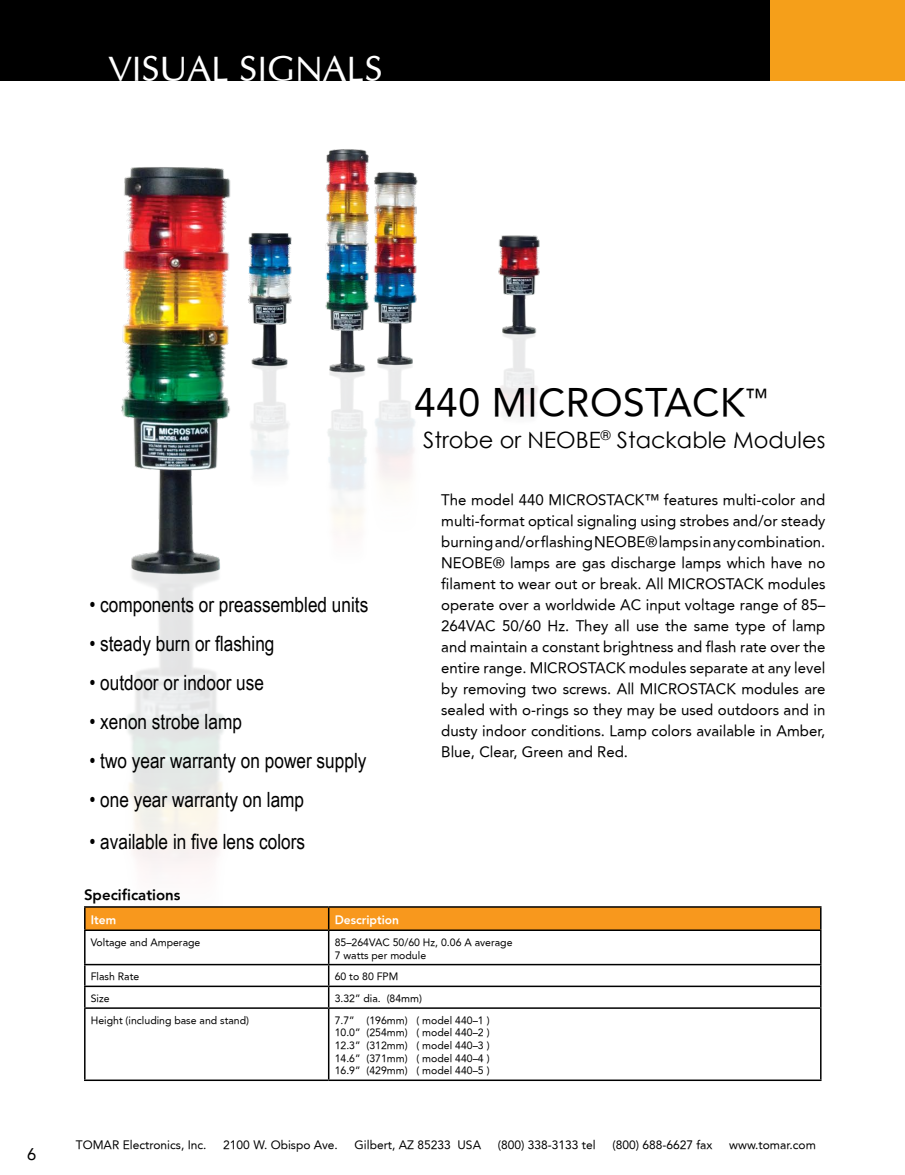
<style>
.page{position:relative;width:905px;height:1175px;background:#fff}
.page>*{position:absolute;margin:0;border:0;box-sizing:border-box;transform-origin:0 0}
.t1{font:39px "Avenir";letter-spacing:.01em;color:#000}
.t2{font:36px "Optima";color:#fff}
.t3{font:22.5px "Century Gothic";color:#000}
.t4{font:21px "Arial Narrow";color:#000}
.t5{font:15px/21px "Avenir";color:#000;text-align:justify}
.t6{font:800 15px "Avenir";color:#000}
.t7{font:12px "Avenir";color:#000}
.t8{font:800 12px "Avenir";color:#fff}
.t9{font:10.5px/12.6px "Avenir";color:#000}
</style>
<div class="page">
<div style="left:766px;top:0;width:138px;height:81px;background:#f59f1a"></div>
<div style="left:0;top:0;width:770px;height:81px;background:#000"></div>
<hr style="left:904px;top:0;width:1px;height:81px;background:#f59f1a">
<img style="left:121px;top:149px;width:419px;height:814px">
<hr style="left:84px;top:906px;width:245px;height:1px;background:#000">
<hr style="left:84px;top:907px;width:2px;height:22px;background:#000">
<hr style="left:329px;top:906px;width:492px;height:1px;background:#000">
<div style="left:85px;top:907px;width:736px;height:22px;background:#f8981d"></div>
<hr style="left:84px;top:929px;width:245px;height:2px;background:#000">
<hr style="left:84px;top:931px;width:2px;height:32px;background:#000">
<hr style="left:329px;top:929px;width:492px;height:2px;background:#000">
<hr style="left:328px;top:931px;width:1px;height:32px;background:#000">
<hr style="left:820px;top:931px;width:1px;height:32px;background:#000">
<hr style="left:84px;top:963px;width:245px;height:2px;background:#000">
<hr style="left:84px;top:965px;width:2px;height:20px;background:#000">
<hr style="left:329px;top:963px;width:492px;height:2px;background:#000">
<hr style="left:84px;top:985px;width:245px;height:2px;background:#000">
<hr style="left:84px;top:987px;width:2px;height:20px;background:#000">
<hr style="left:329px;top:985px;width:492px;height:2px;background:#000">
<svg style="left:328px;top:965px;width:1px;height:42px"></svg>
<svg style="left:820px;top:965px;width:1px;height:42px"></svg>
<hr style="left:84px;top:1007px;width:245px;height:1px;background:#000">
<hr style="left:84px;top:1008px;width:2px;height:71px;background:#000">
<hr style="left:329px;top:1007px;width:492px;height:1px;background:#000">
<hr style="left:328px;top:1008px;width:1px;height:71px;background:#000">
<hr style="left:820px;top:1008px;width:1px;height:71px;background:#000">
<hr style="left:84px;top:1079px;width:245px;height:2px;background:#000">
<hr style="left:329px;top:1079px;width:492px;height:2px;background:#000">
<h2 class="t2" style="left:108px;top:47px;width:276px">VISUAL SIGNALS</h2>
<h3 class="t4" style="left:89px;top:589px;width:280px">• components or preassembled units</h3>
<h3 class="t4" style="left:89px;top:628px;width:187px">• steady burn or flashing</h3>
<h3 class="t4" style="left:89px;top:667px;width:176px">• outdoor or indoor use</h3>
<h3 class="t4" style="left:89px;top:706px;width:154px">• xenon strobe lamp</h3>
<h3 class="t4" style="left:89px;top:745px;width:278px">• two year warranty on power supply</h3>
<h3 class="t4" style="left:89px;top:784px;width:216px">• one year warranty on lamp</h3>
<h3 class="t4" style="left:89px;top:826px;width:217px">• available in five lens colors</h3>
<h1 class="t1" style="left:414px;top:380px;width:355px">440 MICROSTACK<sup>™</sup></h1>
<h3 class="t3" style="left:423px;top:424px;width:404px">Strobe or NEOBE<sup>®</sup> Stackable Modules</h3>
<p class="t5" style="left:441px;top:489px;width:386px">The model 440 MICROSTACK™ features multi-color and multi-format optical signaling using strobes and/or steady burning and/or flashing NEOBE® lamps in any combination.<br>NEOBE® lamps are gas discharge lamps which have no filament to wear out or break. All MICROSTACK modules operate over a worldwide AC input voltage range of 85– 264VAC 50/60 Hz. They all use the same type of lamp and maintain a constant brightness and flash rate over the entire range. MICROSTACK modules separate at any level by removing two screws. All MICROSTACK modules are sealed with o-rings so they may be used outdoors and in dusty indoor conditions. Lamp colors available in Amber, Blue, Clear, Green and Red.</p>
<p class="t6" style="left:84px;top:886px;width:98px">Specifications</p>
<p class="t8" style="left:91px;top:913px;width:27px">Item</p>
<p class="t8" style="left:335px;top:913px;width:66px">Description</p>
<p class="t9" style="left:91px;top:936px;width:111px">Voltage and Amperage</p>
<p class="t9" style="left:335px;top:936px;width:179px">85–264VAC 50/60 Hz, 0.06 A average<br>7 watts per module</p>
<p class="t9" style="left:91px;top:970px;width:50px">Flash Rate</p>
<p class="t9" style="left:335px;top:970px;width:65px">60 to 80 FPM</p>
<p class="t9" style="left:91px;top:992px;width:20px">Size</p>
<p class="t9" style="left:335px;top:992px;width:89px">3.32” dia. (84mm)</p>
<p class="t9" style="left:91px;top:1014px;width:160px">Height (including base and stand)</p>
<p class="t9" style="left:335px;top:1014px;width:156px;text-align:justify">7.7” (196mm) ( model 440–1 )<br>10.0” (254mm) ( model 440–2 )<br>12.3” (312mm) ( model 440–3 )<br>14.6” (371mm) ( model 440–4 )<br>16.9” (429mm) ( model 440–5 )</p>
<p class="t7" style="left:76px;top:1137px;width:132px">TOMAR Electronics, Inc.</p>
<p class="t7" style="left:223px;top:1137px;width:116px">2100 W. Obispo Ave.</p>
<p class="t7" style="left:354px;top:1137px;width:128px">Gilbert, AZ 85233 USA</p>
<p class="t7" style="left:498px;top:1137px;width:99px">(800) 338-3133 tel</p>
<p class="t7" style="left:612px;top:1137px;width:102px">(800) 688-6627 fax</p>
<p class="t7" style="left:729px;top:1137px;width:88px">www.tomar.com</p>
</div>
